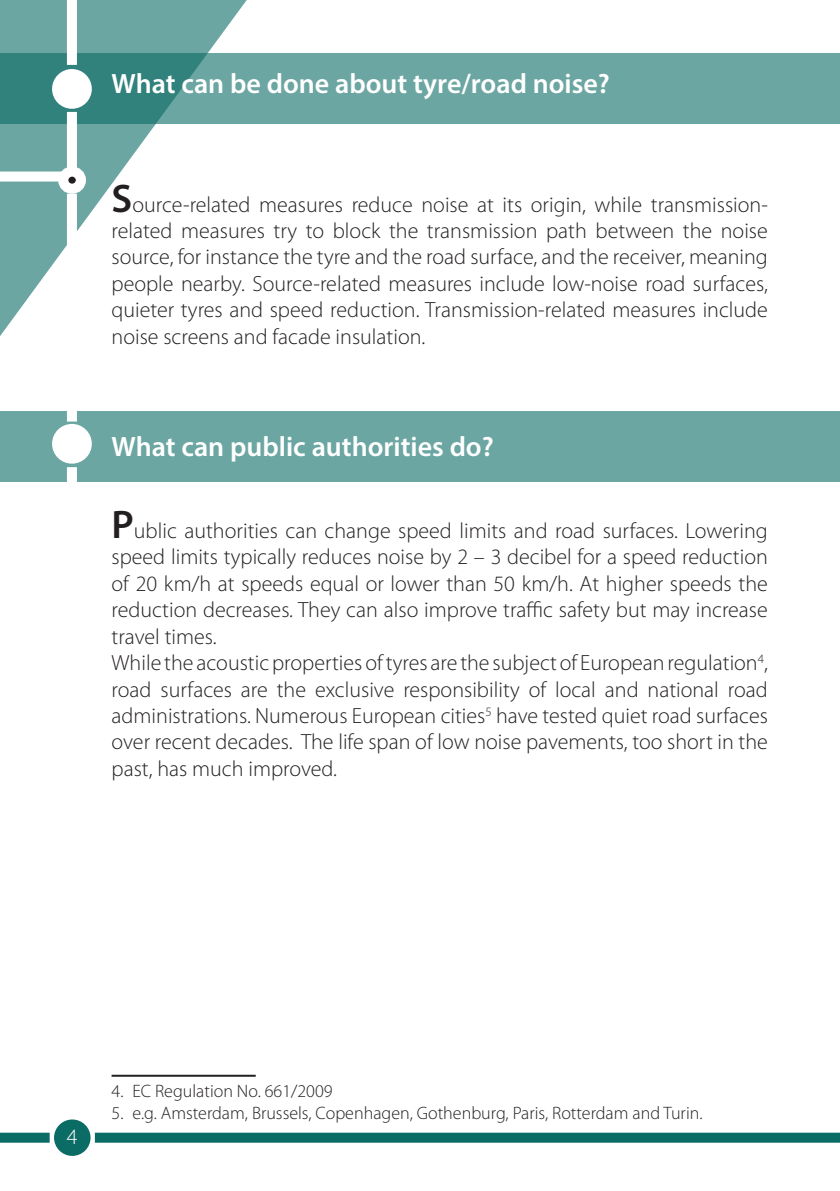
<style>
.page{position:relative;width:840px;height:1191px;background:#fff}
.page>*{position:absolute;margin:0;border:0;box-sizing:border-box;transform-origin:0 0}
.Paragraph_title{font:600 28px "Myriad Pro";color:#fff}
.Paragraph_basic{font:300 22px/26.4px "Myriad Pro";color:#231f20;text-align:justify}
.t1{font:300 22px "Myriad Pro";color:#fff}
.Footnotes{font:300 18px "Myriad Pro";color:#231f20}
.s1{font-weight:600;font-size:40px}
</style>
<div class="page">
<div style="left:0;top:1132px;width:50px;height:10px;background:#0b6b65"></div>
<div style="left:95px;top:1132px;width:744px;height:10px;background:#0b6b65"></div>
<div style="left:54px;top:1119px;width:36px;height:36px;background:#0b6b65;border-radius:50%"></div>
<div style="left:0;top:54px;width:839px;height:70px;background:#6ca6a2"></div>
<svg style="left:0;top:0;width:253px;height:336px"></svg>
<div style="left:67px;top:0;width:10px;height:65px;background:#fff"></div>
<div style="left:52px;top:69px;width:40px;height:40px;background:#fff;border-radius:50%"></div>
<svg style="left:0;top:102px;width:82px;height:84px"></svg>
<div style="left:0;top:411px;width:839px;height:70px;background:#6ca6a2"></div>
<div style="left:67px;top:194px;width:10px;height:227px;background:#fff"></div>
<div style="left:67px;top:467px;width:10px;height:57px;background:#fff"></div>
<div style="left:52px;top:424px;width:40px;height:39px;background:#fff;border-radius:50%"></div>
<div style="left:63px;top:171px;width:18px;height:18px;background:#231f20;border-radius:50%"></div>
<div style="left:58px;top:166px;width:28px;height:28px;border:10px solid #fff;border-radius:50%"></div>
<hr style="left:111px;top:1074px;width:144px;height:2px;background:#231f20">
<p class="Paragraph_title" style="left:111px;top:66px;width:499px">What can be done about tyre/road noise?</p>
<p class="Paragraph_basic" style="left:111px;top:191px;width:657px"><span class="s1">S</span>ource-related measures reduce noise at its origin, while transmission&shy;related measures try to block the transmission path between the noise source, for instance the tyre and the road surface, and the receiver, meaning people nearby. Source-related measures include low-noise road surfaces, quieter tyres and speed reduction. Transmission-related measures include noise screens and facade insulation.</p>
<p class="Paragraph_title" style="left:111px;top:429px;width:383px">What can public authorities do?</p>
<p class="Paragraph_basic" style="left:111px;top:517px;width:657px"><span class="s1">P</span>ublic authorities can change speed limits and road surfaces. Lowering speed limits typically reduces noise by 2 – 3 decibel for a speed reduction of 20 km/h at speeds equal or lower than 50 km/h. At higher speeds the reduction decreases. They can also improve traffic safety but may increase travel times.</p>
<p class="Paragraph_basic" style="left:111px;top:649px;width:657px">While the acoustic properties of tyres are the subject of European regulation<sup>4</sup>, road surfaces are the exclusive responsibility of local and national road administrations. Numerous European cities<sup>5</sup> have tested quiet road surfaces over recent decades. The life span of low noise pavements, too short in the past, has much improved.</p>
<p class="t1" style="left:67px;top:1123px;width:12px">4</p>
<p class="Footnotes" style="left:111px;top:1080px;width:222px">4. EC Regulation No. 661/2009</p>
<p class="Footnotes" style="left:111px;top:1102px;width:592px">5. e.g. Amsterdam, Brussels, Copenhagen, Gothenburg, Paris, Rotterdam and Turin.</p>
</div>
